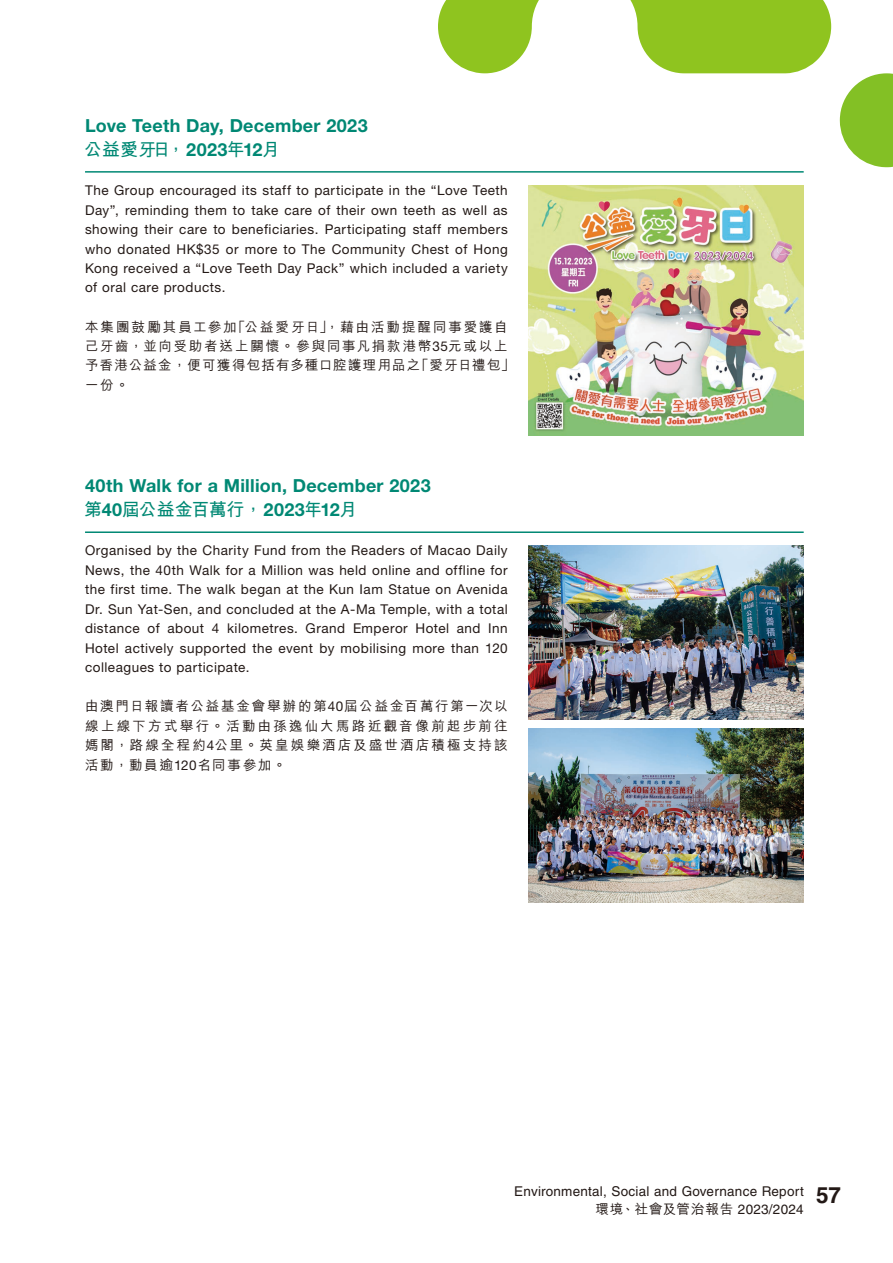
<style>
.page{position:relative;width:893px;height:1263px;background:#fff}
.page>*{position:absolute;margin:0;border:0;box-sizing:border-box;transform-origin:0 0}
.t1{font:700 22.5px "Helvetica LT Std";color:#231916}
.t2{font:700 18px "Helvetica Neue LT Std";letter-spacing:.015em;color:#008874}
.t3{font:700 18px "M Hei HK";letter-spacing:-.005em;color:#008874}
.t4{font:13.5px/19.5px "Helvetica Neue LT Std";letter-spacing:.035em;color:#231916;text-align:justify}
.t5{font:500 13.5px/19.5px "M Hei HK";letter-spacing:.135em;color:#231916}
.t6{font:13.5px "Helvetica LT Std";letter-spacing:.02em;color:#231916}
.t7{font:500 13.5px "M Hei HK";letter-spacing:.06em;color:#231916}
.s1{font-family:"Helvetica Neue LT Std"}
.s2{font-family:"Helvetica Neue LT Std";font-weight:400}
.s3{font-family:"Helvetica LT Std";font-weight:400}
</style>
<div class="page">
<svg style="left:438px;top:0;width:393px;height:73px"></svg>
<svg style="left:840px;top:73px;width:53px;height:94px"></svg>
<img style="left:529px;top:546px;width:275px;height:174px">
<img style="left:529px;top:728px;width:275px;height:174px">
<img style="left:529px;top:186px;width:275px;height:250px">
<hr style="left:85px;top:171px;width:719px;height:2px;background:#008874">
<hr style="left:85px;top:531px;width:719px;height:2px;background:#008874">
<h2 class="t2" style="left:85px;top:114px;width:284px">Love Teeth Day, December 2023</h2>
<h2 class="t3" style="left:84px;top:136px;width:197px">公益愛牙日，<span class="s1">2023</span>年<span class="s1">12</span>月</h2>
<p class="t4" style="left:85px;top:180px;width:424px">The Group encouraged its staff to participate in the “Love Teeth Day”, reminding them to take care of their own teeth as well as showing their care to beneficiaries. Participating staff members who donated HK$35 or more to The Community Chest of Hong Kong received a “Love Teeth Day Pack” which included a variety of oral care products.</p>
<p class="t5" style="left:85px;top:316px;width:431px">本集團鼓勵其員工參加「公益愛牙日」，藉由活動提醒同事愛護自己牙齒，並向受助者送上關懷。參與同事凡捐款港幣<span class="s2">35</span>元或以上予香港公益金，便可獲得包括有多種口腔護理用品之「愛牙日禮包」一份。</p>
<h2 class="t2" style="left:85px;top:475px;width:347px">40th Walk for a Million, December 2023</h2>
<h2 class="t3" style="left:84px;top:497px;width:275px">第<span class="s1">40</span>屆公益金百萬行，<span class="s1">2023</span>年<span class="s1">12</span>月</h2>
<p class="t4" style="left:85px;top:541px;width:424px">Organised by the Charity Fund from the Readers of Macao Daily News, the 40th Walk for a Million was held online and offline for the first time. The walk began at the Kun Iam Statue on Avenida Dr. Sun Yat-Sen, and concluded at the A-Ma Temple, with a total distance of about 4 kilometres. Grand Emperor Hotel and Inn Hotel actively supported the event by mobilising more than 120 colleagues to participate.</p>
<p class="t5" style="left:85px;top:695px;width:424px;text-align:justify">由澳門日報讀者公益基金會舉辦的第<span class="s2">40</span>屆公益金百萬行第一次以線上線下方式舉行。活動由孫逸仙大馬路近觀音像前起步前往媽閣，路線全程約<span class="s2">4</span>公里。英皇娛樂酒店及盛世酒店積極支持該活動，動員逾<span class="s2">120</span>名同事參加。</p>
<p class="t6" style="left:514px;top:1183px;width:291px">Environmental, Social and Governance Report</p>
<p class="t7" style="left:595px;top:1199px;width:210px">環境、社會及管治報告 <span class="s3">2023/2024</span></p>
<h1 class="t1" style="left:816px;top:1181px;width:27px">57</h1>
</div>
